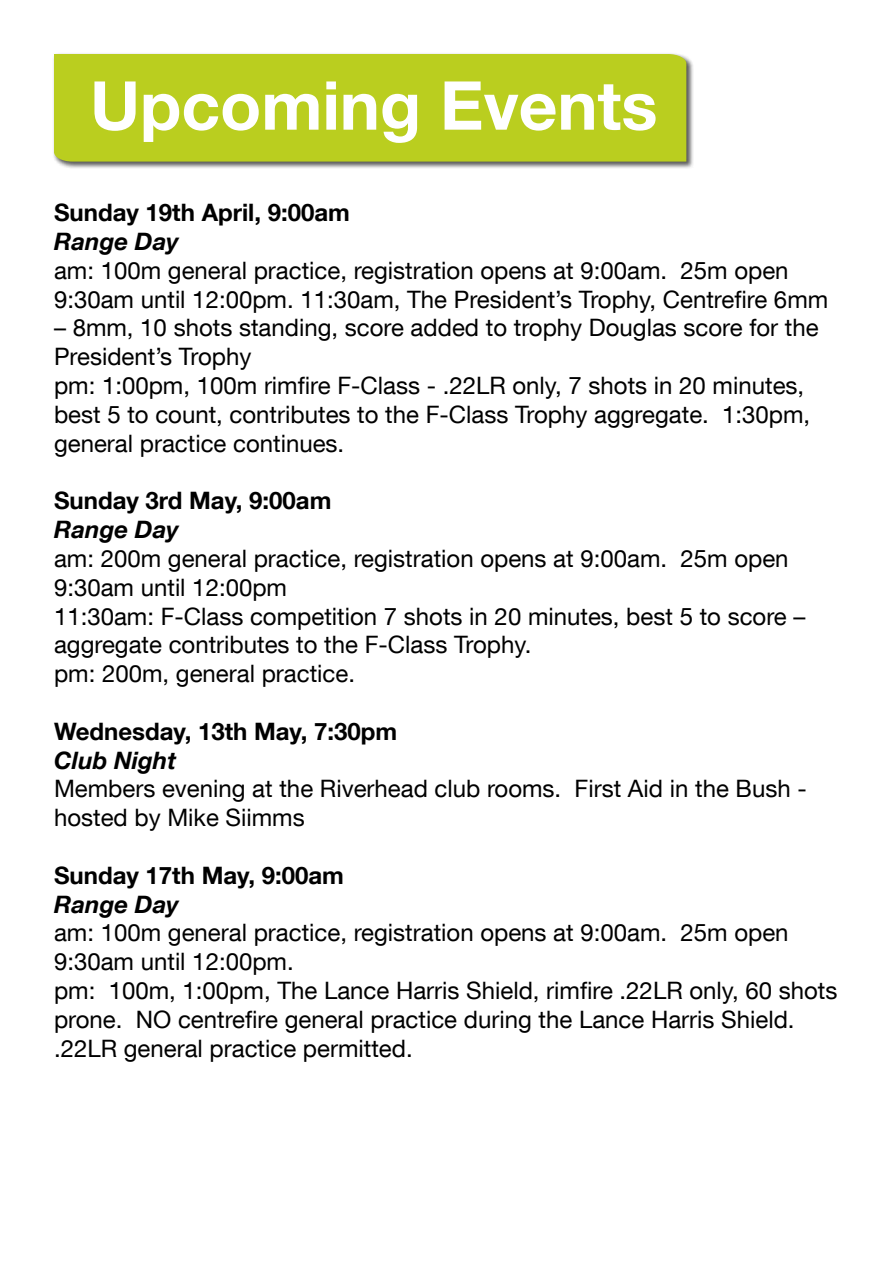
<style>
.page{position:relative;width:893px;height:1263px;background:#fff}
.page>*{position:absolute;margin:0;border:0;box-sizing:border-box;transform-origin:0 0}
.t1{font:700 67.5px "Helvetica Neue LT Com";color:#fff}
.t2{font:24px/28.8px "Helvetica Neue LT Com";color:#000}
.t3{font:700 24px "Helvetica Neue LT Com";color:#000}
.t4{font:italic 700 24px "Helvetica Neue LT Com";color:#000}
</style>
<div class="page">
<div style="left:52px;top:52px;width:642px;height:117px;background:#000;opacity:.75"></div>
<div style="left:54px;top:54px;width:632px;height:108px;background:#bace1f"></div>
<h1 class="t1" style="left:90px;top:63px;width:569px">Upcoming Events</h1>
<p class="t3" style="left:54px;top:198px;width:298px">Sunday 19th April, 9:00am</p>
<p class="t4" style="left:54px;top:226px;width:126px">Range Day</p>
<p class="t2" style="left:54px;top:255px;width:776px">am: 100m general practice, registration opens at 9:00am. 25m open<br>9:30am until 12:00pm. 11:30am, The President’s Trophy, Centrefire 6mm</p>
<p class="t2" style="left:54px;top:313px;width:766px">– 8mm, 10 shots standing, score added to trophy Douglas score for the President’s Trophy<br>pm: 1:00pm, 100m rimfire F-Class - .22LR only, 7 shots in 20 minutes, best 5 to count, contributes to the F-Class Trophy aggregate. 1:30pm, general practice continues.</p>
<p class="t3" style="left:54px;top:486px;width:279px">Sunday 3rd May, 9:00am</p>
<p class="t4" style="left:54px;top:514px;width:126px">Range Day</p>
<p class="t2" style="left:54px;top:543px;width:753px">am: 200m general practice, registration opens at 9:00am. 25m open 9:30am until 12:00pm<br>11:30am: F-Class competition 7 shots in 20 minutes, best 5 to score – aggregate contributes to the F-Class Trophy.<br>pm: 200m, general practice.</p>
<p class="t3" style="left:54px;top:716px;width:345px">Wednesday, 13th May, 7:30pm</p>
<p class="t4" style="left:54px;top:745px;width:124px">Club Night</p>
<p class="t2" style="left:54px;top:774px;width:754px">Members evening at the Riverhead club rooms. First Aid in the Bush - hosted by Mike Siimms</p>
<p class="t3" style="left:54px;top:860px;width:291px">Sunday 17th May, 9:00am</p>
<p class="t4" style="left:54px;top:889px;width:126px">Range Day</p>
<p class="t2" style="left:54px;top:918px;width:785px">am: 100m general practice, registration opens at 9:00am. 25m open 9:30am until 12:00pm.<br>pm: 100m, 1:00pm, The Lance Harris Shield, rimfire .22LR only, 60 shots prone. NO centrefire general practice during the Lance Harris Shield. .22LR general practice permitted.</p>
</div>
